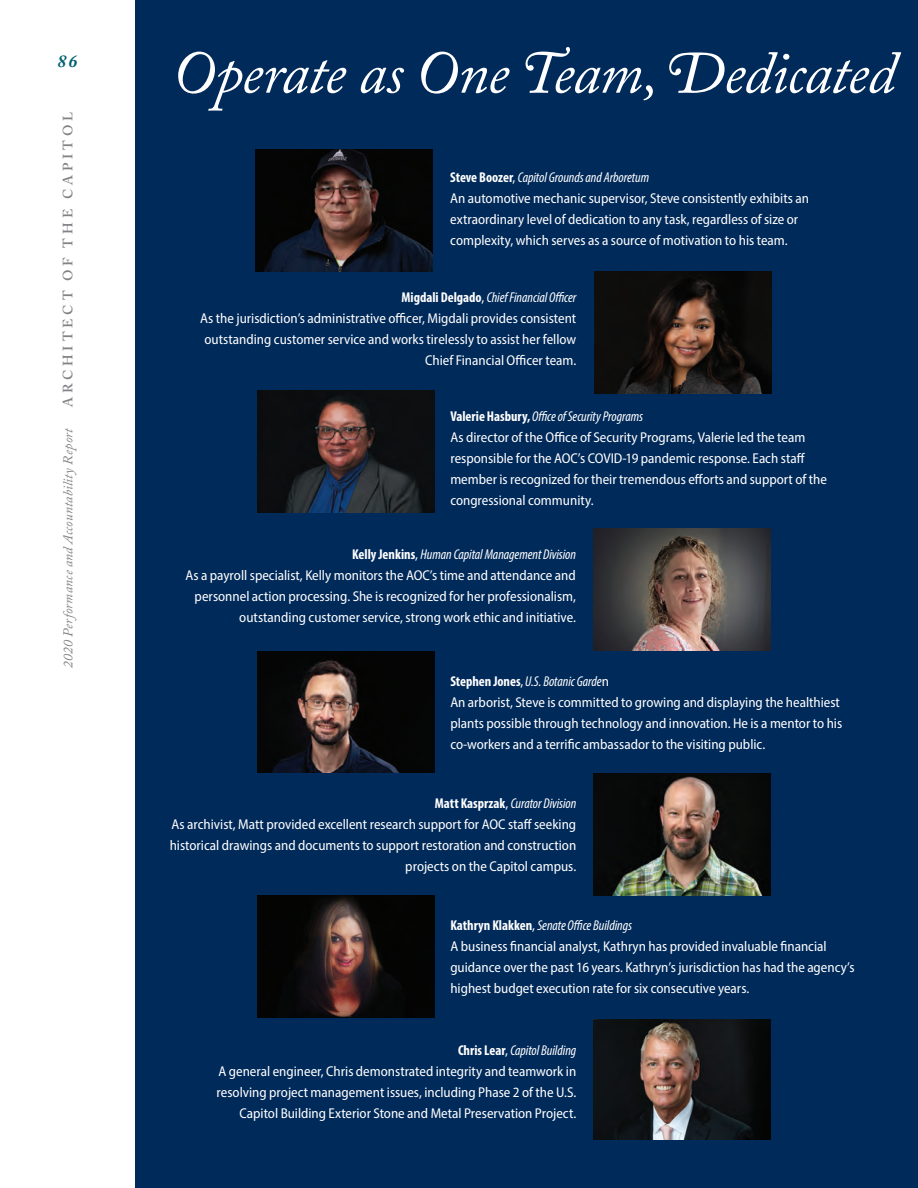
<style>
.page{position:relative;width:918px;height:1188px;background:#fff}
.page>*{position:absolute;margin:0;border:0;box-sizing:border-box;transform-origin:0 0}
.t1{font:italic 60px "Adobe Caslon Pro";letter-spacing:-.015em;color:#fff}
.t2{font:italic 700 18px "Adobe Caslon Pro";color:#006071}
.t3{font:14.25px/21px "Myriad Variable Concept";color:#fff}
.t4{font:italic 13.5px "Adobe Caslon Pro";letter-spacing:.02em;color:#808285}
.t5{font:600 13.5px "Adobe Caslon Pro";letter-spacing:.28em;color:#808285}
.s1{font-style:italic}
</style>
<div class="page">
<div style="left:135px;top:29px;width:783px;height:1159px;background:#002a5a"></div>
<div style="left:135px;top:0;width:783px;height:223px;background:#002a5a"></div>
<img style="left:257px;top:651px;width:177px;height:122px">
<img style="left:594px;top:773px;width:176px;height:122px">
<img style="left:257px;top:896px;width:177px;height:122px">
<img style="left:594px;top:1020px;width:176px;height:120px">
<img style="left:256px;top:150px;width:176px;height:122px">
<img style="left:594px;top:272px;width:177px;height:121px">
<img style="left:594px;top:529px;width:176px;height:121px">
<img style="left:257px;top:391px;width:177px;height:121px">
<p class="t2" style="left:58px;top:50px;width:21px">86</p>
<p class="t5" style="left:60px;top:407px;width:296px;rotate:-90deg">ARCHITECT OF THE CAPITOL</p>
<p class="t4" style="left:60px;top:668px;width:242px;rotate:-90deg">2020 Performance and Accountability Report</p>
<h1 class="t1" style="left:174px;top:37px;width:723px">Operate as One Team, Dedicated</h1>
<p class="t3" style="left:450px;top:166px;width:360px">Steve Boozer, <span class="s1">Capitol Grounds and Arboretum<br></span>An automotive mechanic supervisor, Steve consistently exhibits an extraordinary level of dedication to any task, regardless of size or complexity, which serves as a source of motivation to his team.</p>
<p class="t3" style="left:200px;top:287px;width:378px;text-align:right">Migdali Delgado, <span class="s1">Chief Financial Officer<br></span>As the jurisdiction’s administrative officer, Migdali provides consistent outstanding customer service and works tirelessly to assist her fellow Chief Financial Officer team.</p>
<p class="t3" style="left:450px;top:405px;width:378px">Valerie Hasbury, <span class="s1">Office of Security Programs<br></span>As director of the Office of Security Programs, Valerie led the team responsible for the AOC’s COVID-19 pandemic response. Each staff member is recognized for their tremendous efforts and support of the congressional community.</p>
<p class="t3" style="left:185px;top:544px;width:392px;text-align:right">Kelly Jenkins, <span class="s1">Human Capital Management Division<br></span>As a payroll specialist, Kelly monitors the AOC’s time and attendance and personnel action processing. She is recognized for her professionalism, outstanding customer service, strong work ethic and initiative.</p>
<p class="t3" style="left:450px;top:670px;width:393px">Stephen Jones, <span class="s1">U.S. Botanic Garde</span>n<br>An arborist, Steve is committed to growing and displaying the healthiest plants possible through technology and innovation. He is a mentor to his co-workers and a terrific ambassador to the visiting public.</p>
<p class="t3" style="left:170px;top:793px;width:408px;text-align:right">Matt Kasprzak, <span class="s1">Curator Division<br></span>As archivist, Matt provided excellent research support for AOC staff seeking historical drawings and documents to support restoration and construction projects on the Capitol campus.</p>
<p class="t3" style="left:450px;top:915px;width:406px">Kathryn Klakken, <span class="s1">Senate Office Buildings<br></span>A business financial analyst, Kathryn has provided invaluable financial guidance over the past 16 years. Kathryn’s jurisdiction has had the agency’s highest budget execution rate for six consecutive years.</p>
<p class="t3" style="left:217px;top:1040px;width:361px;text-align:right">Chris Lear, <span class="s1">Capitol Building<br></span>A general engineer, Chris demonstrated integrity and teamwork in resolving project management issues, including Phase 2 of the U.S.<br>Capitol Building Exterior Stone and Metal Preservation Project.</p>
</div>
